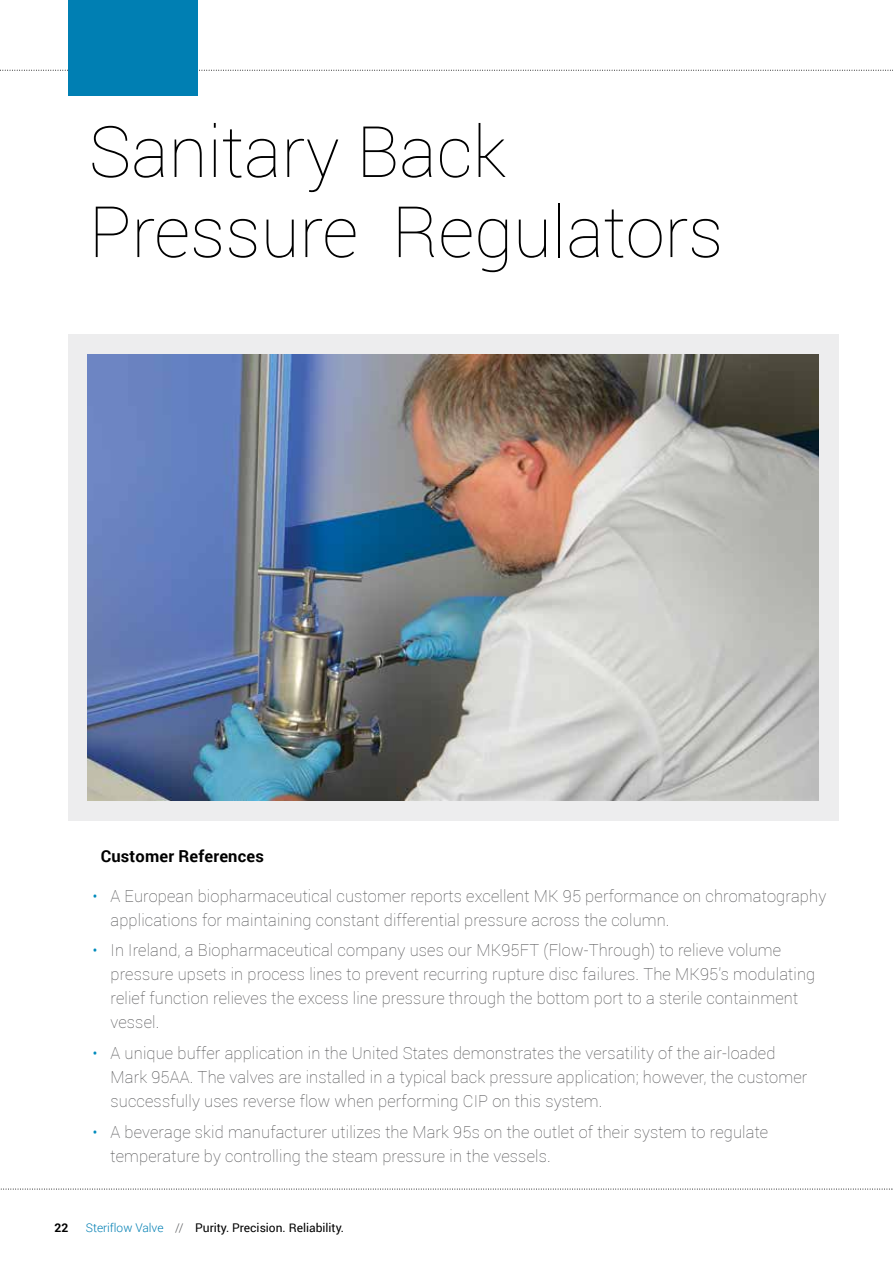
<style>
.page{position:relative;width:893px;height:1263px;background:#fff}
.page>*{position:absolute;margin:0;border:0;box-sizing:border-box;transform-origin:0 0}
.t1{font:100 70.95px/80.1px "Roboto";color:#000}
.t2{font:100 16.5px/24px "Roboto";letter-spacing:.01em;color:#4d4d4f}
.t3{font:700 16.5px "Roboto";letter-spacing:.01em;color:#000}
.t4{font:12px "Roboto";color:#000}
.t5{font:700 12px "Roboto";color:#000}
.s1{color:#008bbc}
.s2{font-weight:300;color:#007fb3}
.s3{font-weight:300;color:#58595b}
</style>
<div class="page">
<svg style="left:0;top:70px;width:893px;height:1px"></svg>
<div style="left:69px;top:0;width:129px;height:95px;background:#007fb3"></div>
<div style="left:69px;top:334px;width:770px;height:487px;background:#ededee"></div>
<img style="left:87px;top:354px;width:732px;height:446px">
<svg style="left:0;top:1189px;width:893px;height:1px"></svg>
<h1 class="t1" style="left:89px;top:109px;width:636px">Sanitary Back<br>Pressure Regulators</h1>
<p class="t3" style="left:101px;top:844px;width:165px">Customer References</p>
<p class="t2" style="left:111px;top:883px;width:717px;text-indent:-18px"><span class="s1">•</span> A European biopharmaceutical customer reports excellent MK 95 performance on chromatography applications for maintaining constant differential pressure across the column.</p>
<p class="t2" style="left:111px;top:938px;width:706px;text-indent:-18px"><span class="s1">•</span> In Ireland, a Biopharmaceutical company uses our MK95FT (Flow-Through) to relieve volume pressure upsets in process lines to prevent recurring rupture disc failures. The MK95's modulating relief function relieves the excess line pressure through the bottom port to a sterile containment vessel.</p>
<p class="t2" style="left:111px;top:1041px;width:698px;text-indent:-18px"><span class="s1">•</span> A unique buffer application in the United States demonstrates the versatility of the air-loaded<br>Mark 95AA. The valves are installed in a typical back pressure application; however, the customer successfully uses reverse flow when performing CIP on this system.</p>
<p class="t2" style="left:111px;top:1119px;width:659px;text-indent:-18px"><span class="s1">•</span> A beverage skid manufacturer utilizes the Mark 95s on the outlet of their system to regulate temperature by controlling the steam pressure in the vessels.</p>
<p class="t5" style="left:55px;top:1219px;width:15px">22</p>
<p class="t4" style="left:86px;top:1220px;width:260px"><span class="s2">Steriflow Valve</span> <span class="s3">//</span> Purity. Precision. Reliability.</p>
</div>
